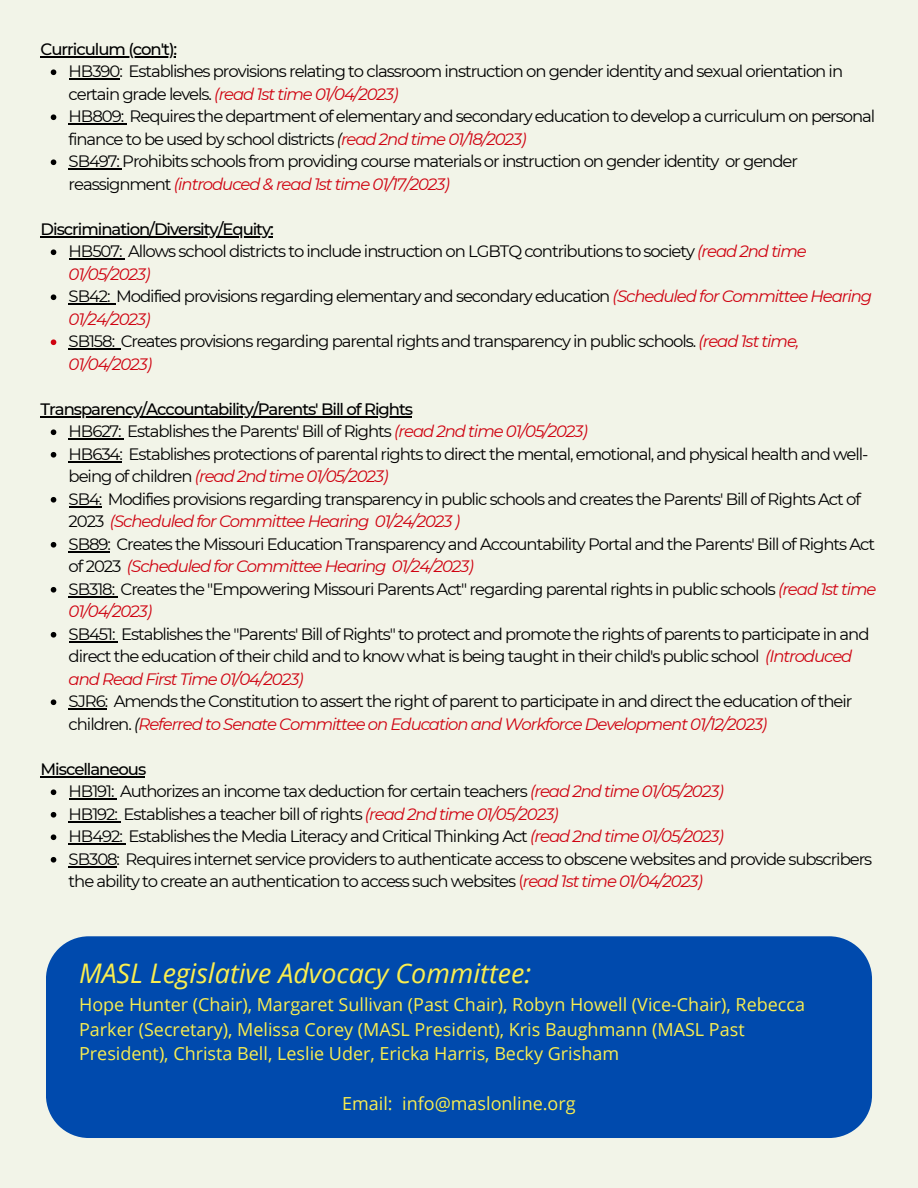
<style>
.page{position:relative;width:918px;height:1188px;background:#f2f4e8}
.page>*{position:absolute;margin:0;border:0;box-sizing:border-box;transform-origin:0 0}
.t1{font:italic 27px "Open Sans";color:#faee4f}
.t2{font:18px/24.8px "Open Sans";color:#faee4f}
.t3{font:16.5px/22.5px "Montserrat";letter-spacing:-.065em;color:#000}
.t4{font:500 16.5px "Montserrat";letter-spacing:-.065em;color:#000}
.s1{font-style:italic;color:#cf0210}
.s2{font-style:italic}
.s3{color:#cf0210}
</style>
<div class="page">
<svg style="left:51px;top:69px;width:5px;height:6px"></svg>
<hr style="left:69px;top:78px;width:50px;height:2px;background:#000">
<svg style="left:51px;top:114px;width:5px;height:6px"></svg>
<hr style="left:69px;top:123px;width:54px;height:2px;background:#000">
<svg style="left:51px;top:159px;width:5px;height:6px"></svg>
<hr style="left:69px;top:168px;width:53px;height:2px;background:#000">
<svg style="left:51px;top:249px;width:5px;height:6px"></svg>
<hr style="left:69px;top:258px;width:53px;height:2px;background:#000">
<svg style="left:51px;top:294px;width:5px;height:6px"></svg>
<hr style="left:69px;top:303px;width:41px;height:2px;background:#000">
<svg style="left:110px;top:303px;width:6px;height:2px"></svg>
<svg style="left:51px;top:339px;width:5px;height:6px"></svg>
<hr style="left:69px;top:348px;width:45px;height:2px;background:#000">
<svg style="left:114px;top:348px;width:7px;height:2px"></svg>
<svg style="left:51px;top:429px;width:5px;height:6px"></svg>
<hr style="left:69px;top:438px;width:52px;height:2px;background:#000">
<svg style="left:51px;top:452px;width:5px;height:6px"></svg>
<hr style="left:69px;top:461px;width:53px;height:1px;background:#000">
<svg style="left:51px;top:497px;width:5px;height:6px"></svg>
<hr style="left:69px;top:506px;width:32px;height:1px;background:#000">
<svg style="left:51px;top:542px;width:5px;height:6px"></svg>
<hr style="left:69px;top:551px;width:41px;height:1px;background:#000">
<svg style="left:51px;top:587px;width:5px;height:6px"></svg>
<hr style="left:69px;top:596px;width:45px;height:1px;background:#000">
<svg style="left:51px;top:632px;width:5px;height:6px"></svg>
<hr style="left:69px;top:641px;width:46px;height:1px;background:#000">
<svg style="left:51px;top:699px;width:5px;height:6px"></svg>
<hr style="left:69px;top:708px;width:38px;height:2px;background:#000">
<svg style="left:51px;top:789px;width:5px;height:6px"></svg>
<hr style="left:69px;top:798px;width:45px;height:2px;background:#000">
<svg style="left:51px;top:812px;width:5px;height:6px"></svg>
<hr style="left:69px;top:821px;width:48px;height:1px;background:#000">
<svg style="left:51px;top:834px;width:5px;height:6px"></svg>
<hr style="left:69px;top:843px;width:53px;height:2px;background:#000">
<svg style="left:51px;top:857px;width:5px;height:6px"></svg>
<hr style="left:69px;top:866px;width:48px;height:1px;background:#000">
<hr style="left:41px;top:56px;width:135px;height:1px;background:#000">
<hr style="left:41px;top:236px;width:232px;height:1px;background:#000">
<hr style="left:41px;top:416px;width:371px;height:1px;background:#000">
<hr style="left:41px;top:776px;width:104px;height:1px;background:#000">
<div style="left:46px;top:936px;width:826px;height:202px;background:#004aad"></div>
<p class="t4" style="left:41px;top:39px;width:138px">Curriculum (con't):</p>
<p class="t3" style="left:69px;top:60px;width:808px">HB390: Establishes provisions relating to classroom instruction on gender identity and sexual orientation in certain grade levels. <span class="s1">(read 1st time 01/04/2023)<br></span>HB809: Requires the department of elementary and secondary education to develop a curriculum on personal finance to be used by school districts <span class="s2">(</span><span class="s1">read 2nd time 01/18/2023)<br></span>SB497: Prohibits schools from providing course materials or instruction on gender identity or gender reassignment <span class="s1">(introduced &amp; read 1st time 01/17/2023)</span></p>
<p class="t4" style="left:41px;top:219px;width:235px">Discrimination/Diversity/Equity:</p>
<p class="t3" style="left:69px;top:240px;width:805px">HB507: Allows school districts to include instruction on LGBTQ contributions to society <span class="s1">(read 2nd time 01/05/2023)<br></span>SB42: Modified provisions regarding elementary and secondary education <span class="s1">(Scheduled for Committee Hearing 01/24/2023)<br></span>SB158: Creates provisions regarding parental rights and transparency in public schools. <span class="s1">(read 1st time, 01/04/2023)</span></p>
<p class="t4" style="left:41px;top:399px;width:374px">Transparency/Accountability/Parents' Bill of Rights</p>
<p class="t3" style="left:69px;top:420px;width:809px">HB627: Establishes the Parents' Bill of Rights <span class="s1">(read 2nd time 01/05/2023)<br></span>HB634: Establishes protections of parental rights to direct the mental, emotional, and physical health and well&shy;being of children <span class="s1">(read 2nd time 01/05/2023)<br></span>SB4: Modifies provisions regarding transparency in public schools and creates the Parents' Bill of Rights Act of 2023 <span class="s1">(Scheduled for Committee Hearing 01/24/2023 )<br></span>SB89: Creates the Missouri Education Transparency and Accountability Portal and the Parents' Bill of Rights Act of 2023 <span class="s1">(Scheduled for Committee Hearing 01/24/2023)<br></span>SB318: Creates the "Empowering Missouri Parents Act" regarding parental rights in public schools <span class="s1">(read 1st time 01/04/2023)</span></p>
<p class="t3" style="left:69px;top:623px;width:802px">SB451: Establishes the "Parents' Bill of Rights" to protect and promote the rights of parents to participate in and direct the education of their child and to know what is being taught in their child's public school <span class="s1">(Introduced and Read First Time 01/04/2023)</span></p>
<p class="t3" style="left:69px;top:690px;width:785px">SJR6: Amends the Constitution to assert the right of parent to participate in and direct the education of their children. <span class="s2">(</span><span class="s1">Referred to Senate Committee on Education and Workforce Development 01/12/2023)</span></p>
<p class="t4" style="left:41px;top:759px;width:107px">Miscellaneous</p>
<p class="t3" style="left:69px;top:780px;width:805px">HB191: Authorizes an income tax deduction for certain teachers <span class="s1">(read 2nd time 01/05/2023)<br></span>HB192: Establishes a teacher bill of rights <span class="s1">(read 2nd time 01/05/2023)<br></span>HB492: Establishes the Media Literacy and Critical Thinking Act <span class="s1">(read 2nd time 01/05/2023)<br></span>SB308: Requires internet service providers to authenticate access to obscene websites and provide subscribers the ability to create an authentication to access such websites <span class="s3">(</span><span class="s1">read 1st time 01/04/2023)</span></p>
<h1 class="t1" style="left:79px;top:954px;width:454px">MASL Legislative Advocacy Committee:</h1>
<p class="t2" style="left:79px;top:992px;width:728px">Hope Hunter (Chair), Margaret Sullivan (Past Chair), Robyn Howell (Vice-Chair), Rebecca<br>Parker (Secretary), Melissa Corey (MASL President), Kris Baughmann (MASL Past<br>President), Christa Bell, Leslie Uder, Ericka Harris, Becky Grisham</p>
<p class="t2" style="left:342px;top:1091px;width:235px">Email: info@maslonline.org</p>
</div>
